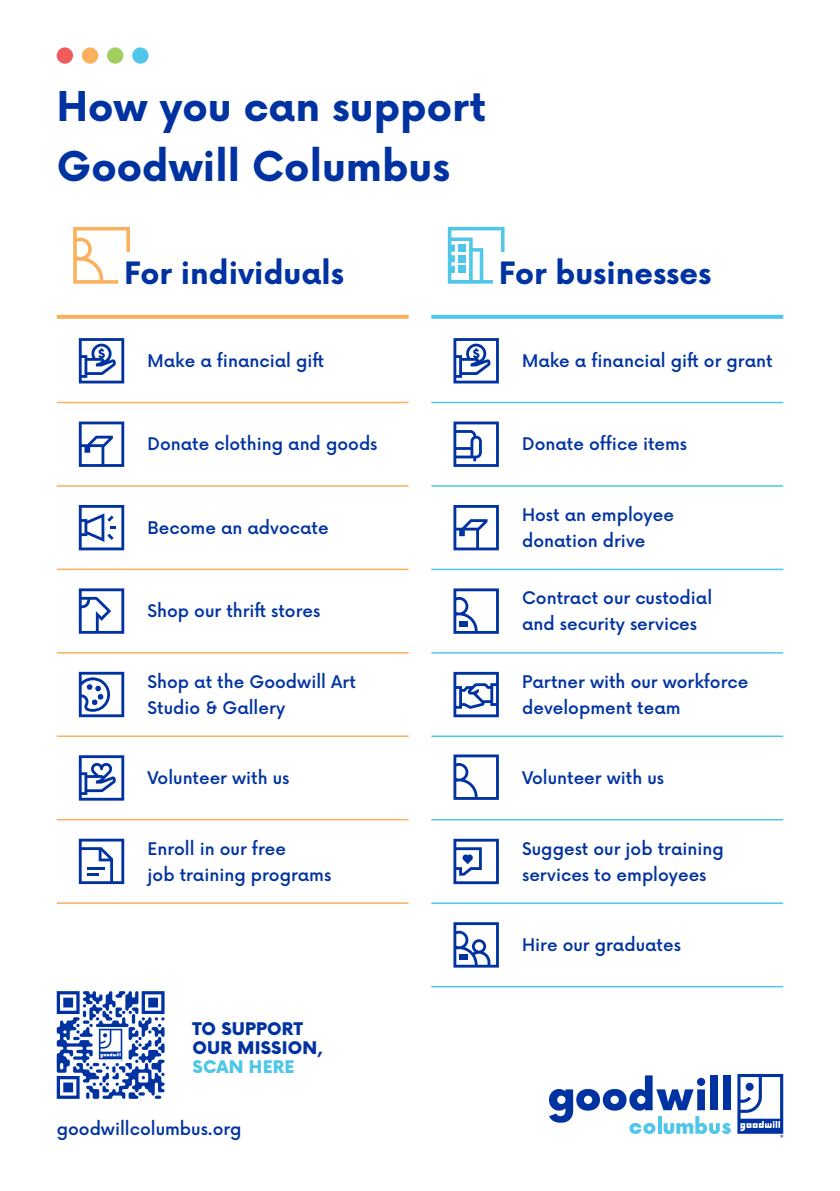
<style>
.page{position:relative;width:840px;height:1191px;background:#fff}
.page>*{position:absolute;margin:0;border:0;box-sizing:border-box;transform-origin:0 0}
.t1{font:700 40px/60px "Now";color:#0033a1}
.t2{font:700 30px "Now";color:#0033a1}
.t3{font:500 17px/26px "Now";color:#0033a1}
.t4{font:900 17px/19px "Now";letter-spacing:.01em;color:#0033a1}
.t5{font:900 17px "Now";letter-spacing:.015em;color:#50c7e8}
</style>
<div class="page">
<svg style="left:79px;top:672px;width:45px;height:45px"></svg>
<svg style="left:453px;top:922px;width:45px;height:45px"></svg>
<div style="left:459px;top:954px;width:8px;height:6px;background:#0033a1"></div>
<svg style="left:73px;top:227px;width:57px;height:57px"></svg>
<svg style="left:453px;top:754px;width:45px;height:46px"></svg>
<svg style="left:453px;top:588px;width:45px;height:46px"></svg>
<div style="left:459px;top:621px;width:8px;height:5px;background:#0033a1"></div>
<svg style="left:79px;top:838px;width:45px;height:46px"></svg>
<svg style="left:79px;top:505px;width:45px;height:45px"></svg>
<svg style="left:79px;top:421px;width:45px;height:46px"></svg>
<svg style="left:453px;top:421px;width:45px;height:46px"></svg>
<svg style="left:79px;top:338px;width:45px;height:45px"></svg>
<svg style="left:453px;top:338px;width:45px;height:45px"></svg>
<svg style="left:549px;top:1075px;width:181px;height:59px"></svg>
<svg style="left:657px;top:1116px;width:4px;height:17px"></svg>
<svg style="left:737px;top:1074px;width:45px;height:63px"></svg>
<hr style="left:57px;top:402px;width:351px;height:1px;background:#fbb15b">
<svg style="left:57px;top:315px;width:351px;height:4px"></svg>
<hr style="left:431px;top:402px;width:351px;height:1px;background:#50c7e8">
<svg style="left:431px;top:315px;width:351px;height:4px"></svg>
<hr style="left:57px;top:485px;width:351px;height:2px;background:#fbb15b">
<hr style="left:431px;top:485px;width:351px;height:2px;background:#50c7e8">
<hr style="left:57px;top:568px;width:351px;height:2px;background:#fbb15b">
<hr style="left:431px;top:568px;width:351px;height:2px;background:#50c7e8">
<hr style="left:57px;top:652px;width:351px;height:1px;background:#fbb15b">
<hr style="left:431px;top:652px;width:351px;height:1px;background:#50c7e8">
<hr style="left:57px;top:735px;width:351px;height:2px;background:#fbb15b">
<hr style="left:431px;top:735px;width:351px;height:2px;background:#50c7e8">
<hr style="left:57px;top:819px;width:351px;height:1px;background:#fbb15b">
<hr style="left:431px;top:819px;width:351px;height:1px;background:#50c7e8">
<hr style="left:57px;top:902px;width:351px;height:2px;background:#fbb15b">
<hr style="left:431px;top:902px;width:351px;height:2px;background:#50c7e8">
<hr style="left:431px;top:986px;width:351px;height:1px;background:#50c7e8">
<svg style="left:79px;top:755px;width:45px;height:45px"></svg>
<svg style="left:453px;top:505px;width:45px;height:45px"></svg>
<svg style="left:79px;top:588px;width:45px;height:46px"></svg>
<div style="left:57px;top:47px;width:16px;height:17px;background:#f15b5d;border-radius:50%"></div>
<div style="left:82px;top:47px;width:16px;height:17px;background:#fbb15b;border-radius:50%"></div>
<div style="left:107px;top:47px;width:16px;height:17px;background:#a1ce5e;border-radius:50%"></div>
<div style="left:132px;top:47px;width:16px;height:17px;background:#50c7e8;border-radius:50%"></div>
<svg style="left:447px;top:227px;width:57px;height:57px"></svg>
<div style="left:458px;top:244px;width:7px;height:8px;background:#50c7e8"></div>
<div style="left:458px;top:255px;width:7px;height:7px;background:#50c7e8"></div>
<div style="left:458px;top:266px;width:7px;height:7px;background:#50c7e8"></div>
<div style="left:118px;top:252px;width:240px;height:46px;background:#fff"></div>
<div style="left:492px;top:252px;width:241px;height:46px;background:#fff"></div>
<svg style="left:453px;top:672px;width:45px;height:45px"></svg>
<svg style="left:453px;top:838px;width:45px;height:46px"></svg>
<svg style="left:57px;top:991px;width:107px;height:107px"></svg>
<h1 class="t1" style="left:57px;top:75px;width:430px">How you can support<br>Goodwill Columbus</h1>
<h2 class="t2" style="left:124px;top:250px;width:221px">For individuals</h2>
<h2 class="t2" style="left:498px;top:250px;width:214px">For businesses</h2>
<p class="t3" style="left:147px;top:347px;width:178px">Make a financial gift</p>
<p class="t3" style="left:522px;top:347px;width:252px">Make a financial gift or grant</p>
<p class="t3" style="left:147px;top:430px;width:231px">Donate clothing and goods</p>
<p class="t3" style="left:522px;top:430px;width:166px">Donate office items</p>
<p class="t3" style="left:147px;top:513px;width:182px">Become an advocate</p>
<p class="t3" style="left:147px;top:597px;width:174px">Shop our thrift stores</p>
<p class="t3" style="left:147px;top:667px;width:210px">Shop at the Goodwill Art<br>Studio &amp; Gallery</p>
<p class="t3" style="left:147px;top:764px;width:143px">Volunteer with us</p>
<p class="t3" style="left:147px;top:834px;width:185px">Enroll in our free<br>job training programs</p>
<p class="t4" style="left:192px;top:1019px;width:132px">TO SUPPORT<br>OUR MISSION,</p>
<p class="t5" style="left:192px;top:1054px;width:103px">SCAN HERE</p>
<p class="t3" style="left:57px;top:1114px;width:186px">goodwillcolumbus.org</p>
<p class="t3" style="left:522px;top:501px;width:153px">Host an employee donation drive</p>
<p class="t3" style="left:522px;top:584px;width:191px">Contract our custodial and security services</p>
<p class="t3" style="left:522px;top:667px;width:227px">Partner with our workforce development team</p>
<p class="t3" style="left:522px;top:764px;width:143px">Volunteer with us</p>
<p class="t3" style="left:522px;top:834px;width:203px">Suggest our job training services to employees</p>
<p class="t3" style="left:522px;top:931px;width:160px">Hire our graduates</p>
</div>
